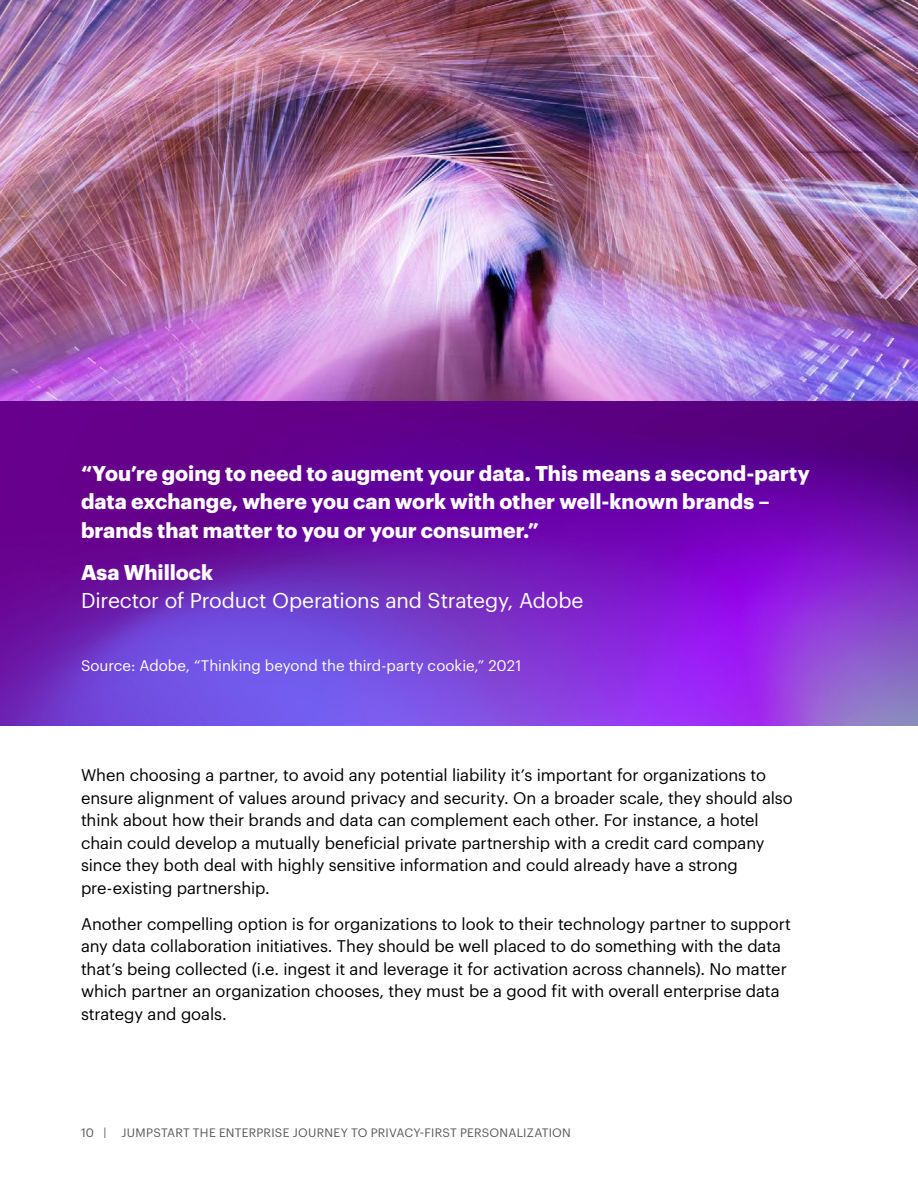
<style>
.page{position:relative;width:918px;height:1188px;background:#fff}
.page>*{position:absolute;margin:0;border:0;box-sizing:border-box;transform-origin:0 0}
.INTRO_TEXT{font:700 21px/28.5px "Graphik";color:#fff}
.INTRO_TEXT-2{font:21px/28.5px "Graphik";letter-spacing:-.01em;color:#fff}
.Body_12-17{font:16.5px/22.5px "Graphik";letter-spacing:-.005em;color:#000}
.INTRO_TEXT-3{font:15px "Graphik";color:#fff}
.t1{font:12px "Graphik";letter-spacing:.015em;color:#595959}
.s1{font-weight:700}
</style>
<div class="page">
<img style="left:0;top:0;width:918px;height:402px">
<img style="left:0;top:402px;width:918px;height:324px">
<p class="INTRO_TEXT" style="left:81px;top:457px;width:730px">“You’re going to need to augment your data. This means a second-party data exchange, where you can work with other well-known brands – brands that matter to you or your consumer.”</p>
<p class="INTRO_TEXT-2" style="left:81px;top:556px;width:504px"><span class="s1">Asa Whillock<br></span>Director of Product Operations and Strategy, Adobe</p>
<p class="INTRO_TEXT-3" style="left:81px;top:654px;width:442px">Source: Adobe, “Thinking beyond the third-party cookie,” 2021</p>
<p class="Body_12-17" style="left:81px;top:763px;width:713px">When choosing a partner, to avoid any potential liability it’s important for organizations to ensure alignment of values around privacy and security. On a broader scale, they should also think about how their brands and data can complement each other. For instance, a hotel chain could develop a mutually beneficial private partnership with a credit card company since they both deal with highly sensitive information and could already have a strong pre-existing partnership.</p>
<p class="Body_12-17" style="left:81px;top:911px;width:712px">Another compelling option is for organizations to look to their technology partner to support any data collaboration initiatives. They should be well placed to do something with the data that’s being collected (i.e. ingest it and leverage it for activation across channels). No matter which partner an organization chooses, they must be a good fit with overall enterprise data strategy and goals.</p>
<p class="t1" style="left:81px;top:1124px;width:491px">10 | JUMPSTART THE ENTERPRISE JOURNEY TO PRIVACY-FIRST PERSONALIZATION</p>
</div>
